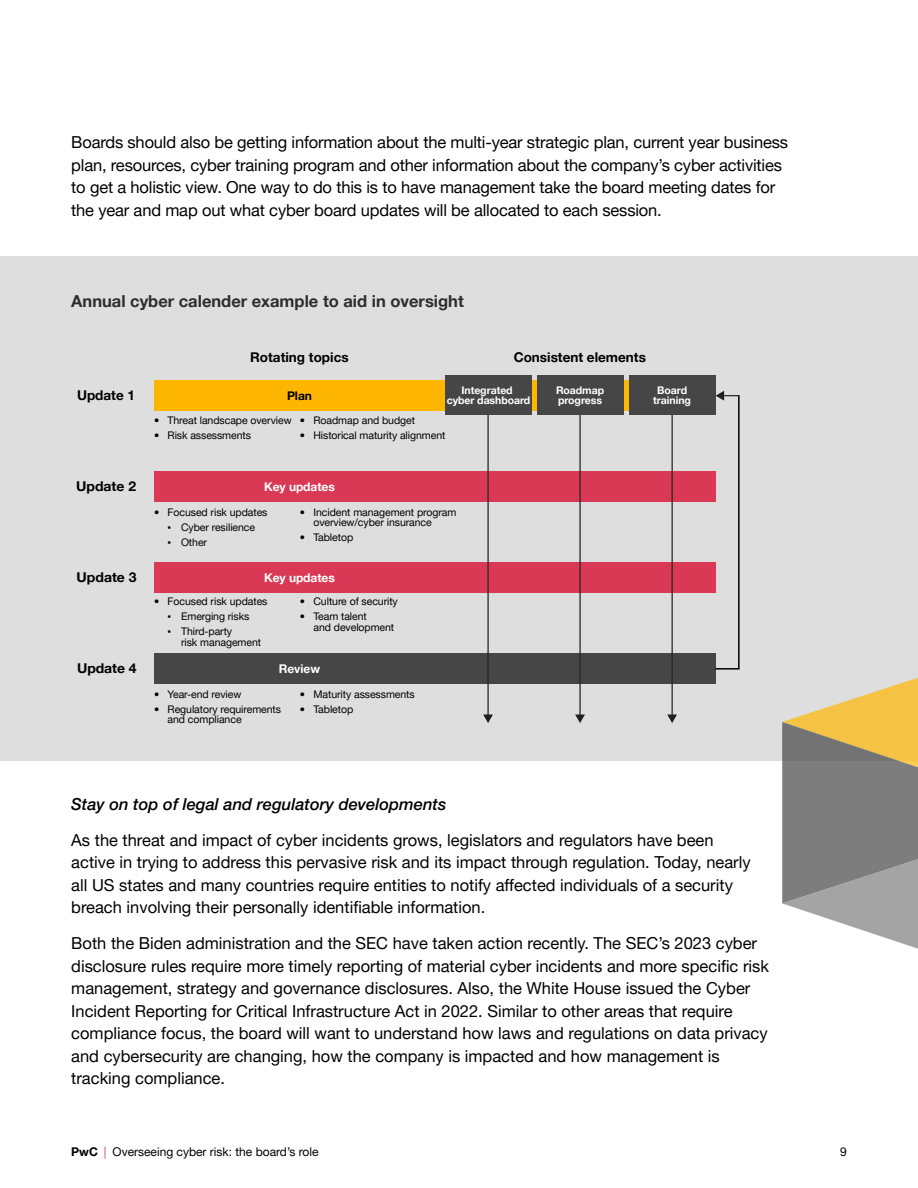
<style>
.page{position:relative;width:918px;height:1188px;background:#fff}
.page>*{position:absolute;margin:0;border:0;box-sizing:border-box;transform-origin:0 0}
.t1{font:16.5px/22.5px "Helvetica Neue LT Pro";color:#000}
.t2{font:700 16.5px "Helvetica Neue LT Pro";color:#2d2d2d}
.t3{font:italic 500 16.5px "Helvetica Neue LT Pro";color:#000}
.t4{font:700 13.5px "Helvetica Neue LT Pro";color:#000}
.t5{font:700 13.5px "Helvetica Neue LT Std";color:#000}
.t6{font:12px "Helvetica Neue LT Pro";color:#000}
.t7{font:700 12px "Helvetica Neue LT Pro";letter-spacing:-.005em;color:#fff}
.t8{font:700 12px "Helvetica Neue LT Std";color:#000}
.t9{font:10.5px/10.5px "Helvetica Neue LT Pro";letter-spacing:-.005em;color:#000}
.t10{font:700 10.5px/10.5px "Helvetica Neue LT Pro";letter-spacing:-.005em;color:#fff;text-align:center}
.s1{font-family:"Times New Roman"}
.s2{font-weight:700}
.s3{color:#d93954}
</style>
<div class="page">
<div style="left:0;top:256px;width:918px;height:505px;background:#dedede"></div>
<div style="left:154px;top:380px;width:562px;height:31px;background:#ffb600"></div>
<div style="left:154px;top:472px;width:562px;height:30px;background:#d93954"></div>
<div style="left:154px;top:563px;width:562px;height:30px;background:#d93954"></div>
<div style="left:154px;top:654px;width:562px;height:30px;background:#464646"></div>
<svg style="left:483px;top:415px;width:10px;height:308px"></svg>
<svg style="left:575px;top:415px;width:10px;height:308px"></svg>
<svg style="left:667px;top:415px;width:10px;height:308px"></svg>
<hr style="left:716px;top:668px;width:24px;height:2px;background:#000">
<hr style="left:738px;top:395px;width:2px;height:273px;background:#000">
<div style="left:629px;top:376px;width:87px;height:39px;background:#464646"></div>
<div style="left:537px;top:376px;width:86px;height:39px;background:#464646"></div>
<div style="left:445px;top:376px;width:87px;height:39px;background:#464646"></div>
<svg style="left:716px;top:391px;width:22px;height:10px"></svg>
<svg style="left:782px;top:677px;width:136px;height:272px"></svg>
<p class="t1" style="left:71px;top:131px;width:718px">Boards should also be getting information about the multi-year strategic plan, current year business plan, resources, cyber training program and other information about the company’s cyber activities to get a holistic view. One way to do this is to have management take the board meeting dates for the year and map out what cyber board updates will be allocated to each session.</p>
<p class="t2" style="left:71px;top:291px;width:394px">Annual cyber calender example to aid in oversight</p>
<p class="t5" style="left:250px;top:348px;width:100px">Rotating topics</p>
<p class="t4" style="left:514px;top:348px;width:134px">Consistent elements</p>
<p class="t4" style="left:77px;top:387px;width:60px">Update 1</p>
<p class="t8" style="left:287px;top:388px;width:26px">Plan</p>
<p class="t10" style="left:447px;top:385px;width:85px">Integrated<br>cyber dashboard</p>
<p class="t10" style="left:556px;top:385px;width:50px;text-align:left">Roadmap progress</p>
<p class="t10" style="left:653px;top:385px;width:39px">Board training</p>
<p class="t9" style="left:154px;top:415px;width:139px">• Threat landscape overview</p>
<p class="t9" style="left:154px;top:430px;width:98px">• Risk assessments</p>
<p class="t9" style="left:300px;top:415px;width:117px">• Roadmap and budget</p>
<p class="t9" style="left:300px;top:430px;width:147px">• Historical maturity alignment</p>
<p class="t4" style="left:76px;top:478px;width:61px">Update 2</p>
<p class="t7" style="left:264px;top:479px;width:72px">Key updates</p>
<p class="t9" style="left:154px;top:507px;width:115px">• Focused risk updates</p>
<p class="t9" style="left:168px;top:522px;width:89px"><span class="s1">▪</span> Cyber resilience</p>
<p class="t9" style="left:168px;top:537px;width:41px"><span class="s1">▪</span> Other</p>
<p class="t9" style="left:313px;top:507px;width:144px;text-indent:-14px">• Incident management program overview/cyber insurance</p>
<p class="t9" style="left:300px;top:532px;width:55px">• Tabletop</p>
<p class="t4" style="left:77px;top:569px;width:61px">Update 3</p>
<p class="t7" style="left:264px;top:570px;width:72px">Key updates</p>
<p class="t9" style="left:154px;top:596px;width:115px">• Focused risk updates</p>
<p class="t9" style="left:168px;top:611px;width:83px"><span class="s1">▪</span> Emerging risks</p>
<p class="t9" style="left:181px;top:626px;width:82px;text-indent:-14px"><span class="s1">▪</span> Third-party<br>risk management</p>
<p class="t9" style="left:300px;top:596px;width:99px">• Culture of security</p>
<p class="t9" style="left:313px;top:611px;width:82px;text-indent:-14px">• Team talent<br>and development</p>
<p class="t4" style="left:77px;top:660px;width:61px">Update 4</p>
<p class="t7" style="left:279px;top:661px;width:43px">Review</p>
<p class="t9" style="left:154px;top:688px;width:89px">• Year-end review</p>
<p class="t9" style="left:168px;top:703px;width:115px;text-indent:-14px">• Regulatory requirements and compliance</p>
<p class="t9" style="left:300px;top:688px;width:116px">• Maturity assessments</p>
<p class="t9" style="left:300px;top:703px;width:55px">• Tabletop</p>
<p class="t3" style="left:71px;top:794px;width:377px">Stay on top of legal and regulatory developments</p>
<p class="t1" style="left:71px;top:828px;width:681px">As the threat and impact of cyber incidents grows, legislators and regulators have been active in trying to address this pervasive risk and its impact through regulation. Today, nearly all US states and many countries require entities to notify affected individuals of a security breach involving their personally identifiable information.</p>
<p class="t1" style="left:71px;top:932px;width:699px">Both the Biden administration and the SEC have taken action recently. The SEC’s 2023 cyber disclosure rules require more timely reporting of material cyber incidents and more specific risk management, strategy and governance disclosures. Also, the White House issued the Cyber Incident Reporting for Critical Infrastructure Act in 2022. Similar to other areas that require compliance focus, the board will want to understand how laws and regulations on data privacy and cybersecurity are changing, how the company is impacted and how management is tracking compliance.</p>
<p class="t6" style="left:71px;top:1144px;width:249px"><span class="s2">PwC</span> <span class="s3">|</span> Overseeing cyber risk: the board’s role</p>
<p class="t6" style="left:840px;top:1144px;width:8px">9</p>
</div>
